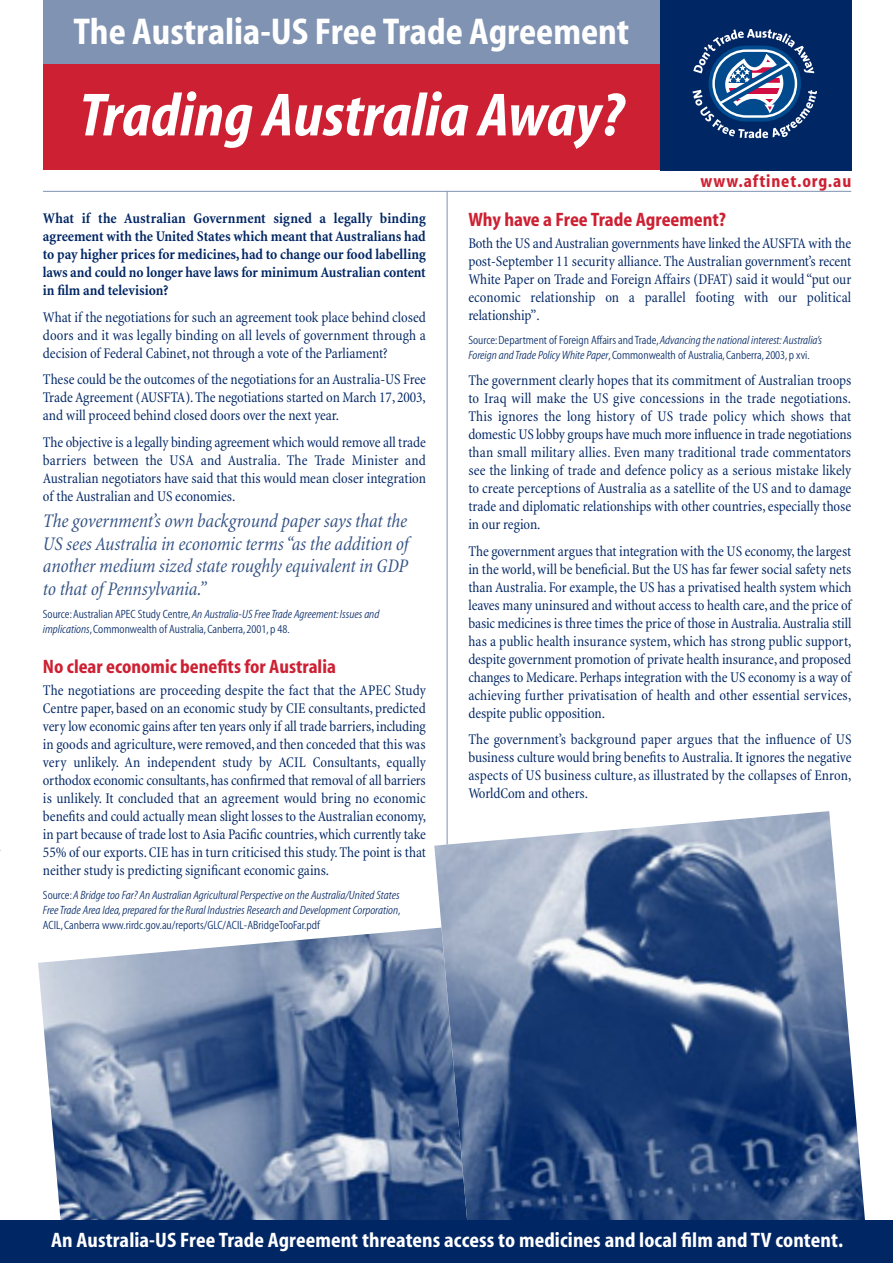
<style>
.page{position:relative;width:893px;height:1263px;background:#fff}
.page>*{position:absolute;margin:0;border:0;box-sizing:border-box;transform-origin:0 0}
.t1{font:61.5px "Myriad MM It 700 400";color:#fff}
.t2{font:37.5px "Myriad MM 700 400";color:#fff}
.t3{font:21px "Myriad MM 700 400";letter-spacing:.005em;color:#fff}
.t4{font:italic condensed 19.5px/22.5px "Minion";letter-spacing:-.01em;color:#335283;text-align:justify}
.t5{font:19.5px "Myriad MM 700 400";color:#cd2133}
.t6{font:18px "Myriad MM 700 400";letter-spacing:.05em;color:#cd2133}
.t7{font:condensed 15px/18px "Minion";color:#002664;text-align:justify}
.t8{font:700 condensed 15px/18px "Minion";letter-spacing:-.005em;color:#002664;text-align:justify}
.t9{font:12px/15px "Myriad MM 300 400";color:#002664}
.t10{font:12px/15px "Myriad MM It 300 400";color:#002664}
.s1{font-family:"Myriad MM 300 400"}
.s2{font-family:"Myriad MM It 300 400"}
</style>
<div class="page">
<hr style="left:446px;top:191px;width:1px;height:1029px;background:#8093b2">
<img style="left:38px;top:928px;width:396px;height:292px">
<img style="left:434px;top:811px;width:431px;height:409px">
<div style="left:43px;top:64px;width:616px;height:106px;background:#cd2133"></div>
<div style="left:43px;top:0;width:616px;height:64px;background:#8093b2"></div>
<div style="left:659px;top:0;width:192px;height:170px;background:#002664"></div>
<svg style="left:692px;top:29px;width:125px;height:109px"></svg>
<hr style="left:43px;top:191px;width:808px;height:1px;background:#8093b2">
<div style="left:0;top:1220px;width:892px;height:43px;background:#002664"></div>
<h2 class="t2" style="left:73px;top:18px;width:557px">The Australia-US Free Trade Agreement</h2>
<h1 class="t1" style="left:79px;top:92px;width:546px">Trading Australia Away?</h1>
<p class="t6" style="left:700px;top:174px;width:152px">www.aftinet.org.au</p>
<p class="t8" style="left:43px;top:211px;width:384px">What if the Australian Government signed a legally binding agreement with the United States which meant that Australians had to pay higher prices for medicines, had to change our food labelling laws and could no longer have laws for minimum Australian content in film and television?</p>
<p class="t7" style="left:43px;top:309px;width:384px">What if the negotiations for such an agreement took place behind closed doors and it was legally binding on all levels of government through a decision of Federal Cabinet, not through a vote of the Parliament?</p>
<p class="t7" style="left:43px;top:372px;width:384px">These could be the outcomes of the negotiations for an Australia-US Free Trade Agreement (AUSFTA). The negotiations started on March 17, 2003, and will proceed behind closed doors over the next year.</p>
<p class="t7" style="left:43px;top:434px;width:384px">The objective is a legally binding agreement which would remove all trade barriers between the USA and Australia. The Trade Minister and Australian negotiators have said that this would mean closer integration of the Australian and US economies.</p>
<h3 class="t4" style="left:43px;top:512px;width:367px">The government’s own background paper says that the US sees Australia in economic terms “as the addition of another medium sized state roughly equivalent in GDP to that of Pennsylvania.”</h3>
<p class="t10" style="left:43px;top:608px;width:338px"><span class="s1">Source:Australian APEC Study Centre,</span>An Australia-US Free Trade Agreement: Issues and</p>
<p class="t9" style="left:43px;top:623px;width:248px"><span class="s2">implications</span>,Commonwealth of Australia,Canberra,2001,p 48.</p>
<h3 class="t5" style="left:43px;top:659px;width:294px">No clear economic benefits for Australia</h3>
<p class="t7" style="left:43px;top:683px;width:384px">The negotiations are proceeding despite the fact that the APEC Study Centre paper, based on an economic study by CIE consultants, predicted very low economic gains after ten years only if all trade barriers, including in goods and agriculture, were removed, and then conceded that this was very unlikely. An independent study by ACIL Consultants, equally orthodox economic consultants, has confirmed that removal of all barriers is unlikely. It concluded that an agreement would bring no economic benefits and could actually mean slight losses to the Australian economy, in part because of trade lost to Asia Pacific countries, which currently take 55% of our exports. CIE has in turn criticised this study. The point is that neither study is predicting significant economic gains.</p>
<p class="t10" style="left:43px;top:888px;width:359px"><span class="s1">Source:</span>A Bridge too Far? An Australian Agricultural Perspective on the Australia/United States<br>Free Trade Area Idea,prepared for the Rural Industries Research and Development Corporation<span class="s1">,</span></p>
<p class="t9" style="left:43px;top:918px;width:278px">ACIL,Canberra www.rirdc.gov.au/reports/GLC/ACIL-ABridgeTooFar.pdf</p>
<h3 class="t5" style="left:468px;top:212px;width:259px">Why have a Free Trade Agreement?</h3>
<p class="t7" style="left:468px;top:236px;width:384px">Both the US and Australian governments have linked the AUSFTA with the post-September 11 security alliance. The Australian government’s recent White Paper on Trade and Foreign Affairs (DFAT) said it would “put our economic relationship on a parallel footing with our political relationship”.</p>
<p class="t9" style="left:468px;top:334px;width:355px">Source:Department of Foreign Affairs and Trade,<span class="s2">Advancing the national interest: Australia’s<br>Foreign and Trade Policy White Paper</span>,Commonwealth of Australia,Canberra,2003,p xvi.</p>
<p class="t7" style="left:468px;top:373px;width:385px">The government clearly hopes that its commitment of Australian troops to Iraq will make the US give concessions in the trade negotiations.<br>This ignores the long history of US trade policy which shows that domestic US lobby groups have much more influence in trade negotiations than small military allies. Even many traditional trade commentators see the linking of trade and defence policy as a serious mistake likely to create perceptions of Australia as a satellite of the US and to damage trade and diplomatic relationships with other countries, especially those in our region.</p>
<p class="t7" style="left:468px;top:544px;width:384px">The government argues that integration with the US economy, the largest in the world, will be beneficial. But the US has far fewer social safety nets than Australia. For example, the US has a privatised health system which leaves many uninsured and without access to health care, and the price of basic medicines is three times the price of those in Australia.Australia still has a public health insurance system, which has strong public support, despite government promotion of private health insurance, and proposed changes to Medicare. Perhaps integration with the US economy is a way of achieving further privatisation of health and other essential services, despite public opposition.</p>
<p class="t7" style="left:468px;top:732px;width:384px">The government’s background paper argues that the influence of US business culture would bring benefits to Australia. It ignores the negative aspects of US business culture, as illustrated by the collapses of Enron, WorldCom and others.</p>
<h3 class="t3" style="left:51px;top:1232px;width:793px">An Australia-US Free Trade Agreement threatens access to medicines and local film and TV content.</h3>
</div>
